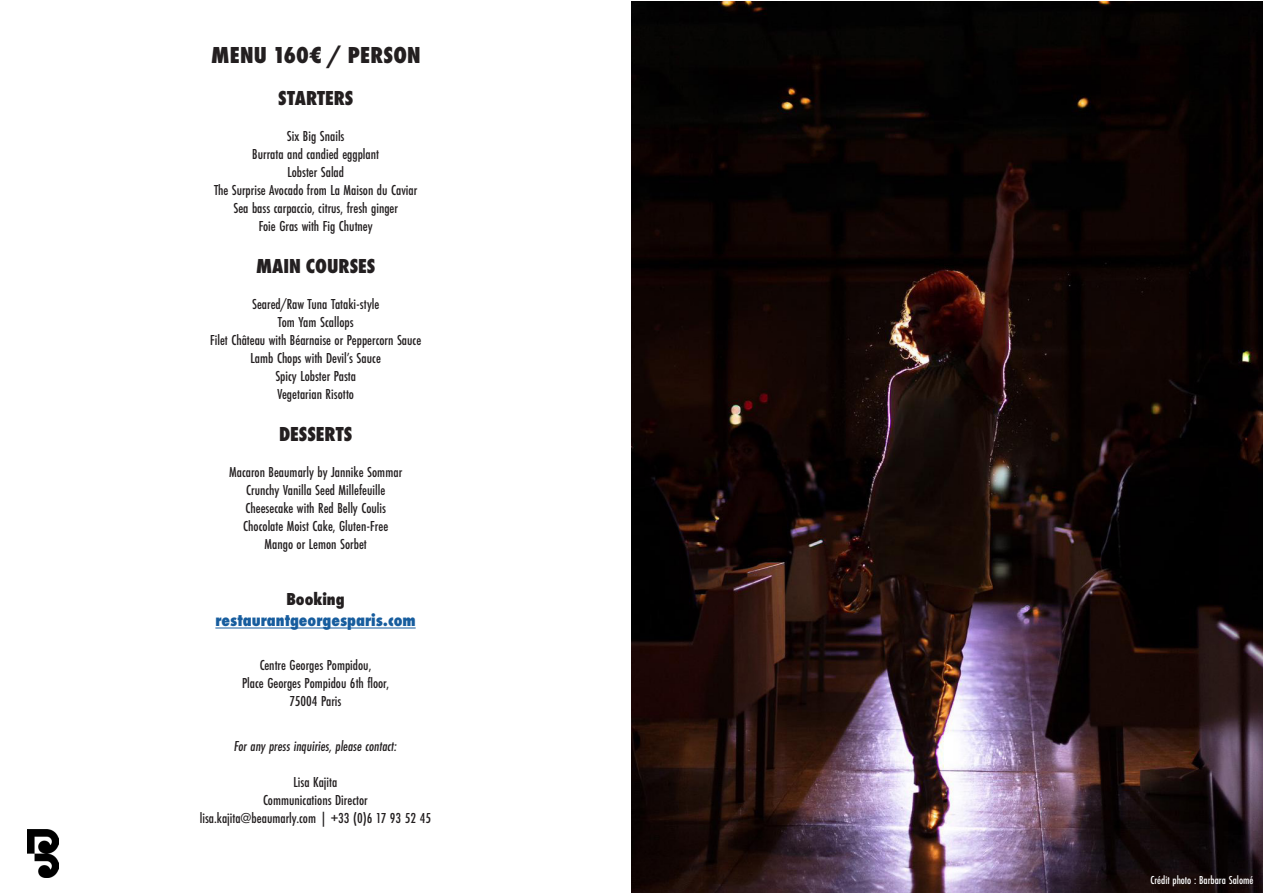
<style>
.page{position:relative;width:1263px;height:893px;background:#fff}
.page>*{position:absolute;margin:0;border:0;box-sizing:border-box;transform-origin:0 0}
.Titre{font:800 24px "Futura PT Cond";letter-spacing:.01em;color:#231f20}
.Titre-2{font:800 21px "Futura PT Cond";color:#231f20}
.CORPS{font:800 21px "Futura PT Cond";color:#231f20}
.Titre-3{font:800 18px "Futura PT Cond";color:#175d9e}
.Titre-4{font:800 18px "Futura PT Cond";color:#231f20}
.Plats{font:500 15px "Futura PT Cond";color:#231f20}
.CORPS-2{font:500 15px "Futura PT Cond";color:#231f20}
.CORPS-3{font:italic 500 15px "Futura PT Cond";color:#231f20}
.CORPS-4{font:500 12px "Futura PT Cond";color:#fff}
</style>
<div class="page">
<hr style="left:215px;top:627px;width:201px;height:1px;background:#175d9e">
<img style="left:27px;top:830px;width:31px;height:47px">
<img style="left:632px;top:1px;width:631px;height:892px">
<p class="Titre" style="left:211px;top:40px;width:211px">MENU 160€ / PERSON</p>
<p class="Titre-2" style="left:278px;top:86px;width:77px">STARTERS</p>
<p class="Plats" style="left:287px;top:128px;width:59px">Six Big Snails</p>
<p class="CORPS-2" style="left:252px;top:146px;width:128px">Burrata and candied eggplant</p>
<p class="CORPS-2" style="left:287px;top:164px;width:58px">Lobster Salad</p>
<p class="CORPS-2" style="left:214px;top:182px;width:205px">The Surprise Avocado from La Maison du Caviar</p>
<p class="CORPS-2" style="left:233px;top:200px;width:166px">Sea bass carpaccio, citrus, fresh ginger</p>
<p class="CORPS-2" style="left:259px;top:218px;width:115px">Foie Gras with Fig Chutney</p>
<p class="Titre-2" style="left:256px;top:254px;width:121px">MAIN COURSES</p>
<p class="Plats" style="left:252px;top:296px;width:129px">Seared/Raw Tuna Tataki-style</p>
<p class="Plats" style="left:278px;top:314px;width:77px">Tom Yam Scallops</p>
<p class="Plats" style="left:210px;top:332px;width:213px">Filet Château with Béarnaise or Peppercorn Sauce</p>
<p class="Plats" style="left:251px;top:350px;width:132px">Lamb Chops with Devil’s Sauce</p>
<p class="Plats" style="left:275px;top:368px;width:82px">Spicy Lobster Pasta</p>
<p class="Plats" style="left:277px;top:386px;width:78px">Vegetarian Risotto</p>
<p class="CORPS" style="left:279px;top:422px;width:75px">DESSERTS</p>
<p class="Plats" style="left:229px;top:464px;width:174px">Macaron Beaumarly by Jannike Sommar</p>
<p class="Plats" style="left:246px;top:482px;width:141px">Crunchy Vanilla Seed Millefeuille</p>
<p class="Plats" style="left:245px;top:500px;width:142px">Cheesecake with Red Belly Coulis</p>
<p class="Plats" style="left:243px;top:518px;width:147px">Chocolate Moist Cake, Gluten-Free</p>
<p class="Plats" style="left:265px;top:536px;width:104px">Mango or Lemon Sorbet</p>
<p class="Titre-4" style="left:286px;top:588px;width:60px">Booking</p>
<p class="Titre-3" style="left:215px;top:609px;width:202px">restaurantgeorgesparis.com</p>
<p class="CORPS-2" style="left:260px;top:656px;width:113px">Centre Georges Pompidou,</p>
<p class="CORPS-2" style="left:242px;top:674px;width:148px">Place Georges Pompidou 6th floor,</p>
<p class="CORPS-2" style="left:290px;top:692px;width:53px">75004 Paris</p>
<p class="CORPS-3" style="left:234px;top:737px;width:164px">For any press inquiries, please contact:</p>
<p class="CORPS-2" style="left:294px;top:773px;width:45px">Lisa Kajita</p>
<p class="CORPS-2" style="left:263px;top:791px;width:106px">Communications Director</p>
<p class="CORPS-2" style="left:200px;top:809px;width:233px">lisa.kajita@beaumarly.com | +33 (0)6 17 93 52 45</p>
<p class="CORPS-4" style="left:1150px;top:873px;width:105px">Crédit photo : Barbara Salomé</p>
</div>
